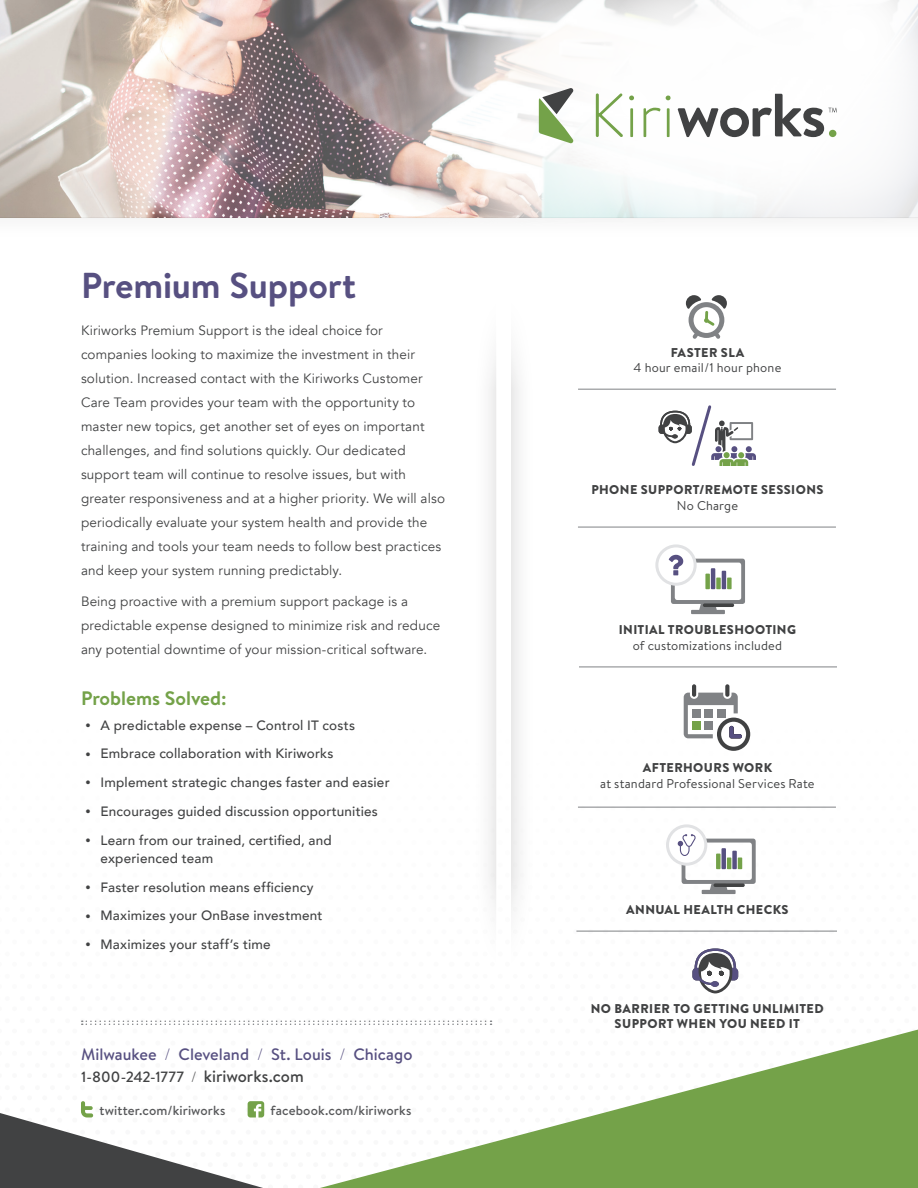
<style>
.page{position:relative;width:918px;height:1188px;background:#fff}
.page>*{position:absolute;margin:0;border:0;box-sizing:border-box;transform-origin:0 0}
.t1{font:700 36px "Brandon Text";letter-spacing:-.005em;color:#575081}
.Body_-_USE{font:700 19.5px "Brandon Text";color:#74a249}
.t2{font:500 16.5px "Brandon Text";color:#575081}
.t3{font:500 14.85px "Brandon Text";color:#414243}
.Body_-_USE-2{font:13.5px/24px "Avenir";letter-spacing:.01em;color:#414243}
.t4{font:500 13.5px/18px "Avenir";letter-spacing:.015em;color:#414243}
.t5{font:500 13.2px "Brandon Text";letter-spacing:.015em;color:#57585a}
.t6{font:900 12.75px/15.3px "Brandon Text";letter-spacing:.035em;color:#414243;text-align:center}
.body{font:12.75px "Brandon Text";letter-spacing:.015em;color:#414243}
.s1{font-size:10.5px}
.s2{font-weight:300}
.s3{font-size:16.5px}
</style>
<div class="page">
<svg style="left:579px;top:666px;width:258px;height:1px"></svg>
<svg style="left:578px;top:806px;width:258px;height:1px"></svg>
<svg style="left:444px;top:1033px;width:474px;height:155px;fill:#74a249"></svg>
<img style="left:0;top:0;width:367px;height:218px">
<svg style="left:680px;top:0;width:238px;height:218px"></svg>
<svg style="left:730px;top:31px;width:188px;height:187px"></svg>
<svg style="left:367px;top:0;width:313px;height:218px"></svg>
<svg style="left:629px;top:95px;width:5px;height:42px"></svg>
<svg style="left:644px;top:95px;width:27px;height:42px"></svg>
<svg style="left:596px;top:93px;width:27px;height:44px"></svg>
<svg style="left:539px;top:88px;width:34px;height:55px"></svg>
<svg style="left:677px;top:94px;width:160px;height:43px"></svg>
<svg style="left:0;top:1101px;width:444px;height:87px"></svg>
<svg style="left:81px;top:1020px;width:392px;height:5px"></svg>
<svg style="left:475px;top:1020px;width:443px;height:13px"></svg>
<div style="left:468px;top:281px;width:28px;height:705px;background:linear-gradient(to right,#fff,#f3f3f3)"></div>
<div style="left:511px;top:281px;width:28px;height:705px;background:linear-gradient(to right,#f1f1f1,#fff)"></div>
<hr style="left:578px;top:389px;width:258px;height:1px;background:#808285">
<hr style="left:578px;top:807px;width:258px;height:1px;background:#808285">
<svg style="left:686px;top:295px;width:41px;height:44px"></svg>
<svg style="left:474px;top:818px;width:282px;height:82px"></svg>
<svg style="left:474px;top:684px;width:277px;height:82px"></svg>
<svg style="left:474px;top:929px;width:363px;height:65px"></svg>
<svg style="left:659px;top:405px;width:97px;height:61px"></svg>
<hr style="left:578px;top:527px;width:258px;height:1px;background:#808285">
<hr style="left:579px;top:667px;width:258px;height:1px;background:#808285">
<svg style="left:657px;top:546px;width:38px;height:38px"></svg>
<div style="left:655px;top:544px;width:42px;height:42px;border:3px solid #e1e2e4;border-radius:50%"></div>
<svg style="left:474px;top:551px;width:271px;height:71px"></svg>
<p class="t1" style="left:81px;top:260px;width:277px">Premium Support</p>
<p class="Body_-_USE-2" style="left:81px;top:319px;width:366px">Kiriworks Premium Support is the ideal choice for companies looking to maximize the investment in their solution. Increased contact with the Kiriworks Customer Care Team provides your team with the opportunity to master new topics, get another set of eyes on important challenges, and find solutions quickly. Our dedicated support team will continue to resolve issues, but with greater responsiveness and at a higher priority. We will also periodically evaluate your system health and provide the training and tools your team needs to follow best practices and keep your system running predictably.</p>
<p class="Body_-_USE-2" style="left:81px;top:589px;width:361px">Being proactive with a premium support package is a predictable expense designed to minimize risk and reduce any potential downtime of your mission-critical software.</p>
<p class="Body_-_USE" style="left:81px;top:684px;width:147px">Problems Solved:</p>
<p class="t4" style="left:86px;top:715px;width:271px"><span class="s1">•</span> A predictable expense – Control IT costs</p>
<p class="t4" style="left:86px;top:744px;width:249px"><span class="s1">•</span> Embrace collaboration with Kiriworks</p>
<p class="t4" style="left:86px;top:773px;width:306px"><span class="s1">•</span> Implement strategic changes faster and easier</p>
<p class="t4" style="left:86px;top:802px;width:294px"><span class="s1">•</span> Encourages guided discussion opportunities</p>
<p class="t4" style="left:100px;top:830px;width:233px;text-indent:-15px"><span class="s1">•</span> Learn from our trained, certified, and experienced team</p>
<p class="t4" style="left:86px;top:877px;width:230px"><span class="s1">•</span> Faster resolution means efficiency</p>
<p class="t4" style="left:86px;top:906px;width:239px"><span class="s1">•</span> Maximizes your OnBase investment</p>
<p class="t4" style="left:86px;top:935px;width:187px"><span class="s1">•</span> Maximizes your staff’s time</p>
<p class="t2" style="left:81px;top:1043px;width:333px">Milwaukee <span class="s2">/</span> Cleveland <span class="s2">/</span> St. Louis <span class="s2">/</span> Chicago</p>
<p class="t3" style="left:81px;top:1067px;width:224px">1-800-242-1777 <span class="s2">/</span> <span class="s3">kiriworks.com</span></p>
<p class="t5" style="left:99px;top:1101px;width:127px">twitter.com/kiriworks</p>
<p class="t5" style="left:271px;top:1101px;width:142px">facebook.com/kiriworks</p>
<p class="t6" style="left:671px;top:345px;width:75px">FASTER SLA</p>
<p class="body" style="left:634px;top:359px;width:149px">4 hour email/1 hour phone</p>
<p class="t6" style="left:591px;top:482px;width:234px">PHONE SUPPORT/REMOTE SESSIONS</p>
<p class="body" style="left:677px;top:497px;width:63px">No Charge</p>
<p class="t6" style="left:619px;top:622px;width:179px">INITIAL TROUBLESHOOTING</p>
<p class="body" style="left:633px;top:636px;width:151px">of customizations included</p>
<p class="t6" style="left:643px;top:760px;width:131px">AFTERHOURS WORK</p>
<p class="body" style="left:600px;top:775px;width:216px">at standard Professional Services Rate</p>
<p class="t6" style="left:626px;top:901px;width:164px">ANNUAL HEALTH CHECKS</p>
<p class="t6" style="left:591px;top:1001px;width:234px">NO BARRIER TO GETTING UNLIMITED<br>SUPPORT WHEN YOU NEED IT</p>
</div>
